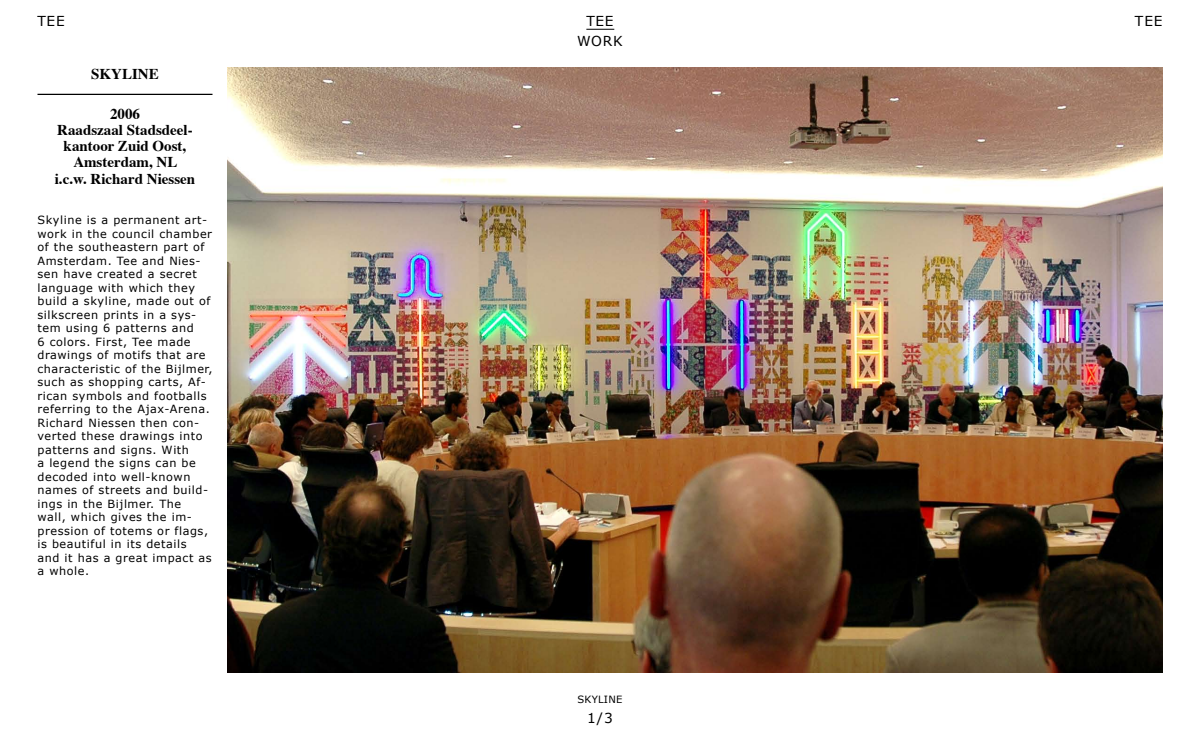
<style>
.page{position:relative;width:1200px;height:740px;background:#fff}
.page>*{position:absolute;margin:0;border:0;box-sizing:border-box;transform-origin:0 0}
.t1{font:700 15px "Times";color:#000}
.t2{font:13.75px "Verdana";letter-spacing:.06em;color:#000}
.t3{font:11.25px/13.5px "Verdana";letter-spacing:.05em;color:#000}
.t4{font:10px "Verdana";letter-spacing:.025em;color:#000}
</style>
<div class="page">
<svg style="left:586px;top:29px;width:28px;height:1px"></svg>
<hr style="left:38px;top:94px;width:174px;height:1px;background:#000">
<img style="left:228px;top:68px;width:934px;height:604px">
<p class="t2" style="left:38px;top:12px;width:19px">TEE</p>
<p class="t2" style="left:586px;top:12px;width:19px">TEE</p>
<p class="t2" style="left:1135px;top:12px;width:19px">TEE</p>
<h1 class="t1" style="left:91px;top:59px;width:69px">Skyline</h1>
<h1 class="t1" style="left:110px;top:99px;width:31px">2006</h1>
<h1 class="t1" style="left:57px;top:116px;width:137px">Raadszaal Stadsdeel-</h1>
<h1 class="t1" style="left:64px;top:132px;width:124px">kantoor Zuid Oost,</h1>
<h1 class="t1" style="left:73px;top:148px;width:95px">Amsterdam, NL</h1>
<h1 class="t1" style="left:55px;top:164px;width:142px">i.c.w. Richard Niessen</h1>
<p class="t3" style="left:38px;top:213px;width:176px">Skyline is a permanent art&shy;work in the council chamber of the southeastern part of<br>Amsterdam. Tee and N ies&shy;sen have created a secret language with which they build a skyline, made out of silkscreen prints in a sys&shy;tem using 6 patterns and<br>6 colors. First, Tee made drawings of motifs that are characteristic of the Bijlmer, such as shopping carts, Af&shy;rican symbols and footballs referring to the Ajax-Arena.<br>Richard N iessen then con&shy;verted these drawings into patterns and signs. With<br>a legend the signs can be decoded into well-known names of streets and build&shy;ings in the Bijlmer. The<br>wall, which gives the im&shy;pression of totems or flags, is beautiful in its details<br>and it has a great impact as a whole.</p>
<p class="t2" style="left:577px;top:32px;width:47px">work</p>
<p class="t4" style="left:578px;top:692px;width:46px">skyline</p>
<p class="t2" style="left:587px;top:709px;width:27px">1/3</p>
</div>
